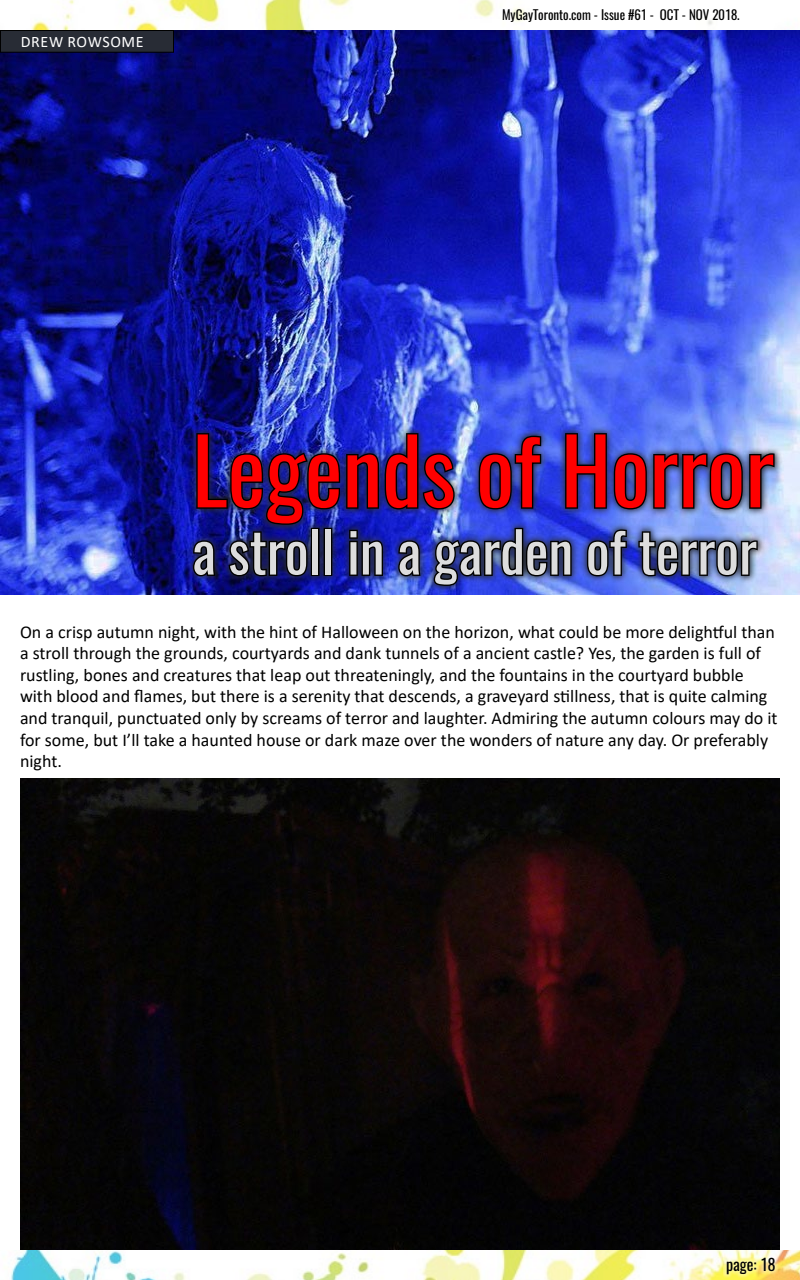
<style>
.page{position:relative;width:800px;height:1280px;background:#fff}
.page>*{position:absolute;margin:0;border:0;box-sizing:border-box;transform-origin:0 0}
.t1{font:90px "Oswald";color:#f00}
.t2{font:56px "Oswald";color:#ddd}
.t3{font:18px/21.6px "Calibri";color:#000}
.t4{font:16px "Calibri";letter-spacing:.04em;color:#fff}
.t5{font:16px "Oswald";color:#000}
.t6{font:13px "Oswald";color:#000}
</style>
<div class="page">
<img style="left:10px;top:1250px;width:790px;height:30px">
<img style="left:0;top:0;width:800px;height:595px">
<svg style="left:723px;top:1253px;width:57px;height:25px"></svg>
<div style="left:498px;top:4px;width:247px;height:23px;background:#fff"></div>
<img style="left:186px;top:426px;width:596px;height:168px">
<img style="left:191px;top:432px;width:585px;height:156px">
<div style="left:0;top:30px;width:174px;height:22px;background:#282c35"></div>
<div style="left:0;top:30px;width:174px;height:23px;border:1px solid #000"></div>
<img style="left:20px;top:778px;width:760px;height:472px">
<p class="t4" style="left:21px;top:30px;width:124px">DREW ROWSOME</p>
<p class="t6" style="left:502px;top:3px;width:239px">MyGayToronto.com - Issue #61 - OCT - NOV 2018.</p>
<p class="t1" style="left:192px;top:391px;width:584px">Legends of Horror</p>
<p class="t2" style="left:192px;top:502px;width:567px">a stroll in a garden of terror</p>
<p class="t3" style="left:20px;top:620px;width:759px">On a crisp autumn night, with the hint of Halloween on the horizon, what could be more delightful than a stroll through the grounds, courtyards and dank tunnels of a ancient castle? Yes, the garden is full of rustling, bones and creatures that leap out threateningly, and the fountains in the courtyard bubble with blood and flames, but there is a serenity that descends, a graveyard stillness, that is quite calming and tranquil, punctuated only by screams of terror and laughter. Admiring the autumn colours may do it for some, but I’ll take a haunted house or dark maze over the wonders of nature any day. Or preferably night.</p>
<p class="t5" style="left:726px;top:1250px;width:51px">page: 18</p>
</div>
